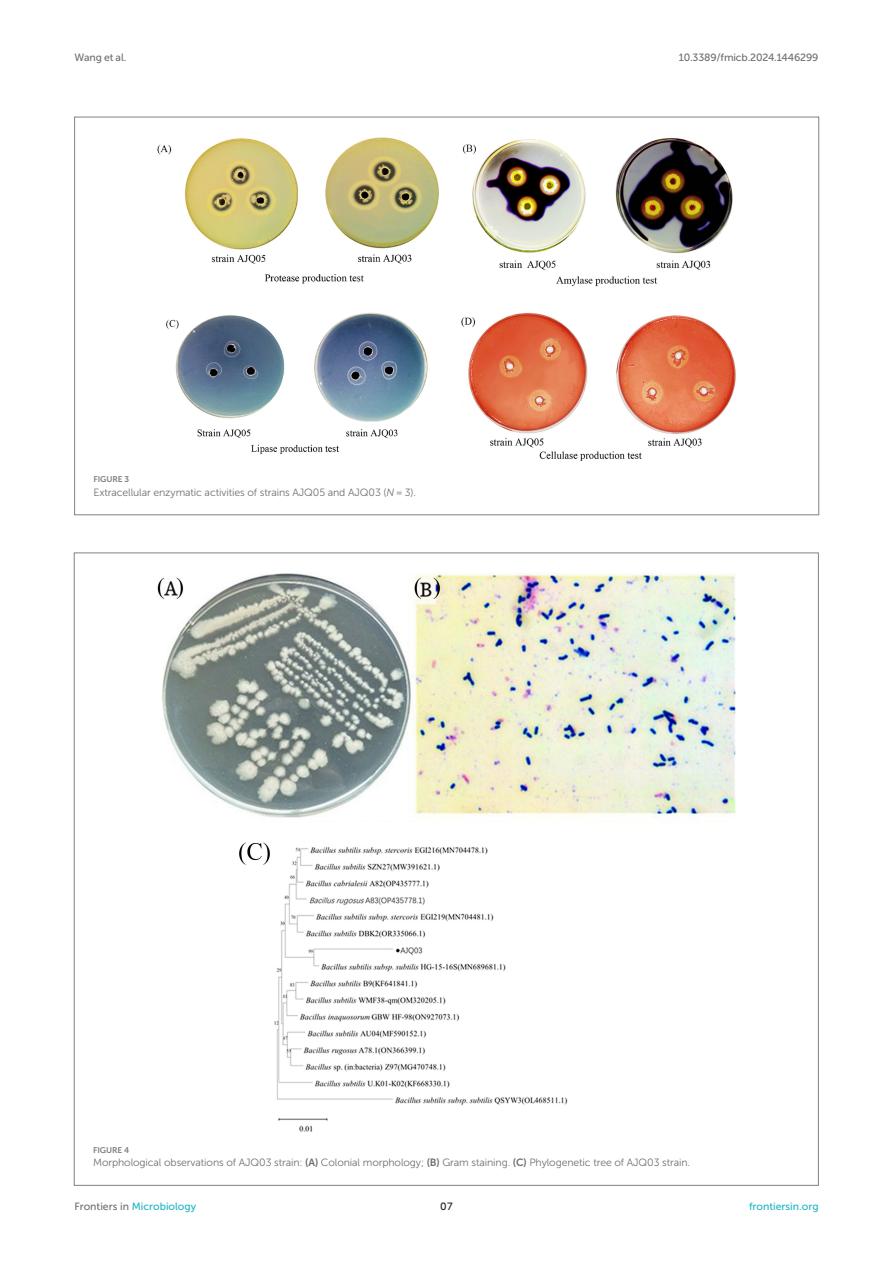
<style>
.page{position:relative;width:893px;height:1263px;background:#fff}
.page>*{position:absolute;margin:0;border:0;box-sizing:border-box;transform-origin:0 0}
.FIG_LEG{font:10.5px "Museo Sans 300";letter-spacing:-.01em;color:#706f70}
.t1{font:10.5px "Museo Sans 500";color:#1db5c3}
.t2{font:10.5px "Museo Sans 500";letter-spacing:-.015em;color:#706f70}
.t3{font:10.5px "Museo Sans 500";color:#1b1c1b}
.FIG_HD{font:8.25px "Museo Sans 700";letter-spacing:-.01em;color:#7e7f7f}
.s1{font-style:italic}
.s2{font-family:"Museo Sans 700"}
.s3{color:#706f70}
</style>
<div class="page">
<img style="left:157px;top:137px;width:579px;height:324px">
<img style="left:157px;top:573px;width:579px;height:559px">
<p class="t2" style="left:74px;top:51px;width:53px">Wang et al.</p>
<p class="t2" style="left:679px;top:51px;width:141px">10.3389/fmicb.2024.1446299</p>
<p class="FIG_HD" style="left:94px;top:475px;width:37px">FIGURE 3</p>
<p class="FIG_LEG" style="left:94px;top:487px;width:324px">Extracellular enzymatic activities of strains AJQ05 and AJQ03 (<span class="s1">N</span> = 3).</p>
<p class="FIG_HD" style="left:93px;top:1145px;width:37px">FIGURE 4</p>
<p class="FIG_LEG" style="left:93px;top:1157px;width:599px">Morphological observations of AJQ03 strain: <span class="s2">(A)</span> Colonial morphology; <span class="s2">(B)</span> Gram staining. <span class="s2">(C)</span> Phylogenetic tree of AJQ03 strain.</p>
<p class="t1" style="left:74px;top:1200px;width:123px"><span class="s3">Frontiers in</span> Microbiology</p>
<p class="t3" style="left:440px;top:1200px;width:14px">07</p>
<p class="t1" style="left:749px;top:1200px;width:71px">frontiersin.org</p>
</div>
